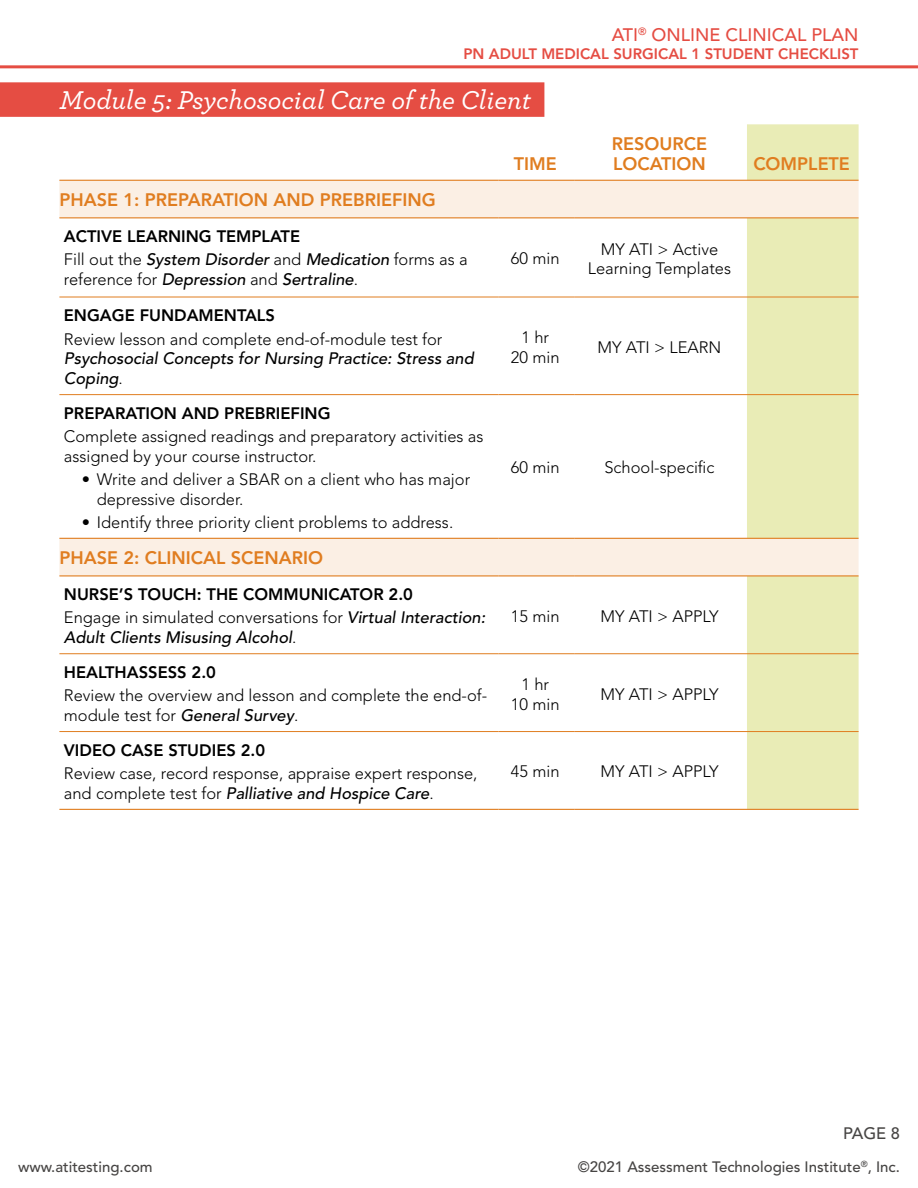
<style>
.page{position:relative;width:918px;height:1188px;background:#fff}
.page>*{position:absolute;margin:0;border:0;box-sizing:border-box;transform-origin:0 0}
.Head{font:italic 500 27px "Archer";color:#fff}
.Subhead__orange{font:800 18px "Avenir LT Std";color:#e07d20}
.Subhead__orange__tab{font:800 18px/19.8px "Avenir LT Std";color:#e07d20}
.t1{font:500 18px "Avenir LT Std";color:#e54d43}
.Table_copy{font:300 16.5px/19.8px "Avenir LT Std";color:#000}
.Table_copy-2{font:italic 500 16.5px/19.8px "Avenir LT Std";color:#000}
.Table_subhead{font:800 16.5px "Avenir LT Std";color:#000}
.Table_copy_centered{font:300 16.5px/19.8px "Avenir LT Std";color:#000;text-align:center}
.t2{font:500 16.5px "Avenir LT Std";color:#474544}
.t3{font:500 15px "Avenir LT Std";color:#474544}
.t4{font:800 15px "Avenir LT Std";color:#e54d43}
.s1{font-weight:300;font-style:normal}
.s2{font-weight:500;font-style:italic}
</style>
<div class="page">
<hr style="left:0;top:65px;width:918px;height:3px;background:#e54d43">
<div style="left:0;top:82px;width:544px;height:35px;background:#e54d43"></div>
<div style="left:747px;top:124px;width:112px;height:685px;background:#e9ecb6"></div>
<svg style="left:59px;top:181px;width:800px;height:394px"></svg>
<hr style="left:499px;top:297px;width:75px;height:1px;background:#e07d20">
<hr style="left:574px;top:297px;width:173px;height:1px;background:#e07d20">
<hr style="left:499px;top:394px;width:75px;height:1px;background:#e07d20">
<hr style="left:574px;top:394px;width:173px;height:1px;background:#e07d20">
<hr style="left:59px;top:653px;width:440px;height:1px;background:#e07d20">
<hr style="left:499px;top:653px;width:75px;height:1px;background:#e07d20">
<hr style="left:574px;top:653px;width:173px;height:1px;background:#e07d20">
<hr style="left:59px;top:731px;width:440px;height:1px;background:#e07d20">
<hr style="left:499px;top:731px;width:75px;height:1px;background:#e07d20">
<hr style="left:574px;top:731px;width:173px;height:1px;background:#e07d20">
<hr style="left:59px;top:297px;width:440px;height:1px;background:#e07d20">
<hr style="left:59px;top:394px;width:440px;height:1px;background:#e07d20">
<hr style="left:59px;top:217px;width:440px;height:1px;background:#e07d20">
<hr style="left:499px;top:217px;width:75px;height:1px;background:#e07d20">
<hr style="left:574px;top:217px;width:173px;height:1px;background:#e07d20">
<hr style="left:59px;top:538px;width:440px;height:1px;background:#e07d20">
<hr style="left:499px;top:538px;width:75px;height:1px;background:#e07d20">
<hr style="left:574px;top:538px;width:173px;height:1px;background:#e07d20">
<hr style="left:59px;top:575px;width:440px;height:1px;background:#e07d20">
<hr style="left:499px;top:575px;width:75px;height:1px;background:#e07d20">
<hr style="left:574px;top:575px;width:173px;height:1px;background:#e07d20">
<hr style="left:59px;top:809px;width:440px;height:1px;background:#e07d20">
<hr style="left:499px;top:809px;width:75px;height:1px;background:#e07d20">
<hr style="left:574px;top:809px;width:173px;height:1px;background:#e07d20">
<hr style="left:747px;top:217px;width:112px;height:1px;background:#e07d20">
<hr style="left:747px;top:538px;width:112px;height:1px;background:#e07d20">
<hr style="left:747px;top:575px;width:112px;height:1px;background:#e07d20">
<hr style="left:747px;top:809px;width:112px;height:1px;background:#e07d20">
<hr style="left:747px;top:297px;width:112px;height:1px;background:#e07d20">
<hr style="left:747px;top:394px;width:112px;height:1px;background:#e07d20">
<hr style="left:747px;top:653px;width:112px;height:1px;background:#e07d20">
<hr style="left:747px;top:731px;width:112px;height:1px;background:#e07d20">
<hr style="left:59px;top:180px;width:440px;height:1px;background:#e07d20">
<hr style="left:499px;top:180px;width:75px;height:1px;background:#e07d20">
<hr style="left:574px;top:180px;width:173px;height:1px;background:#e07d20">
<hr style="left:747px;top:180px;width:112px;height:1px;background:#e07d20">
<p class="t1" style="left:612px;top:24px;width:248px">ATI<sup>®</sup> ONLINE CLINICAL PLAN</p>
<p class="t4" style="left:463px;top:45px;width:397px">PN ADULT MEDICAL SURGICAL 1 STUDENT CHECKLIST</p>
<p class="Head" style="left:59px;top:80px;width:473px">Module 5: Psychosocial Care of the Client</p>
<p class="Subhead__orange__tab" style="left:514px;top:154px;width:45px">TIME</p>
<p class="Subhead__orange__tab" style="left:612px;top:134px;width:97px">RESOURCE<br>LOCATION</p>
<p class="Subhead__orange" style="left:59px;top:189px;width:378px">PHASE 1: PREPARATION AND PREBRIEFING</p>
<p class="Table_subhead" style="left:64px;top:227px;width:238px">ACTIVE LEARNING TEMPLATE</p>
<p class="Table_copy-2" style="left:64px;top:250px;width:405px"><span class="s1">Fill out the</span> System Disorder <span class="s1">and</span> Medication <span class="s1">forms as a reference for</span> Depression <span class="s1">and</span> Sertraline<span class="s1">.</span></p>
<p class="Table_copy_centered" style="left:511px;top:249px;width:50px">60 min</p>
<p class="Table_copy_centered" style="left:588px;top:239px;width:145px">MY ATI &gt; Active<br>Learning Templates</p>
<p class="Table_subhead" style="left:64px;top:306px;width:213px">ENGAGE FUNDAMENTALS</p>
<p class="Table_copy-2" style="left:64px;top:329px;width:411px"><span class="s1">Review lesson and complete end-of-module test for<br></span>Psychosocial Concepts for Nursing Practice: Stress and<br>Coping<span class="s1">.</span></p>
<p class="Table_copy_centered" style="left:511px;top:327px;width:50px">1 hr<br>20 min</p>
<p class="Table_copy_centered" style="left:598px;top:337px;width:125px">MY ATI &gt; LEARN</p>
<p class="Table_subhead" style="left:64px;top:404px;width:268px">PREPARATION AND PREBRIEFING</p>
<p class="Table_copy" style="left:64px;top:427px;width:421px">Complete assigned readings and preparatory activities as assigned by your course instructor.</p>
<p class="Table_copy" style="left:97px;top:469px;width:375px;text-indent:-15px">• Write and deliver a SBAR on a client who has major depressive disorder.</p>
<p class="Table_copy" style="left:82px;top:512px;width:373px">• Identify three priority client problems to address.</p>
<p class="Table_copy_centered" style="left:511px;top:458px;width:50px">60 min</p>
<p class="Table_copy_centered" style="left:604px;top:458px;width:112px">School-specific</p>
<p class="Subhead__orange" style="left:59px;top:547px;width:265px">PHASE 2: CLINICAL SCENARIO</p>
<p class="Table_subhead" style="left:64px;top:585px;width:351px">NURSE’S TOUCH: THE COMMUNICATOR 2.0</p>
<p class="Table_copy-2" style="left:64px;top:608px;width:423px"><span class="s1">Engage in simulated conversations for</span> Virtual Interaction:<br>Adult Clients Misusing Alcohol<span class="s1">.</span></p>
<p class="Table_copy_centered" style="left:511px;top:606px;width:50px">15 min</p>
<p class="Table_copy_centered" style="left:600px;top:606px;width:120px">MY ATI &gt; APPLY</p>
<p class="Table_subhead" style="left:64px;top:663px;width:154px">HEALTHASSESS 2.0</p>
<p class="Table_copy" style="left:64px;top:686px;width:425px">Review the overview and lesson and complete the end-of&shy;module test for <span class="s2">General Survey</span>.</p>
<p class="Table_copy_centered" style="left:511px;top:674px;width:50px">1 hr<br>10 min</p>
<p class="Table_copy_centered" style="left:600px;top:684px;width:120px">MY ATI &gt; APPLY</p>
<p class="Table_subhead" style="left:64px;top:741px;width:203px">VIDEO CASE STUDIES 2.0</p>
<p class="Table_copy" style="left:64px;top:764px;width:415px">Review case, record response, appraise expert response, and complete test for <span class="s2">Palliative and Hospice Care</span>.</p>
<p class="Table_copy_centered" style="left:511px;top:762px;width:50px">45 min</p>
<p class="Table_copy_centered" style="left:600px;top:762px;width:120px">MY ATI &gt; APPLY</p>
<p class="Subhead__orange__tab" style="left:753px;top:154px;width:98px">COMPLETE</p>
<p class="t2" style="left:843px;top:1124px;width:58px">PAGE 8</p>
<p class="t3" style="left:18px;top:1158px;width:136px">www.atitesting.com</p>
<p class="t3" style="left:578px;top:1158px;width:324px">©2021 Assessment Technologies Institute<sup>®</sup>, Inc.</p>
</div>
